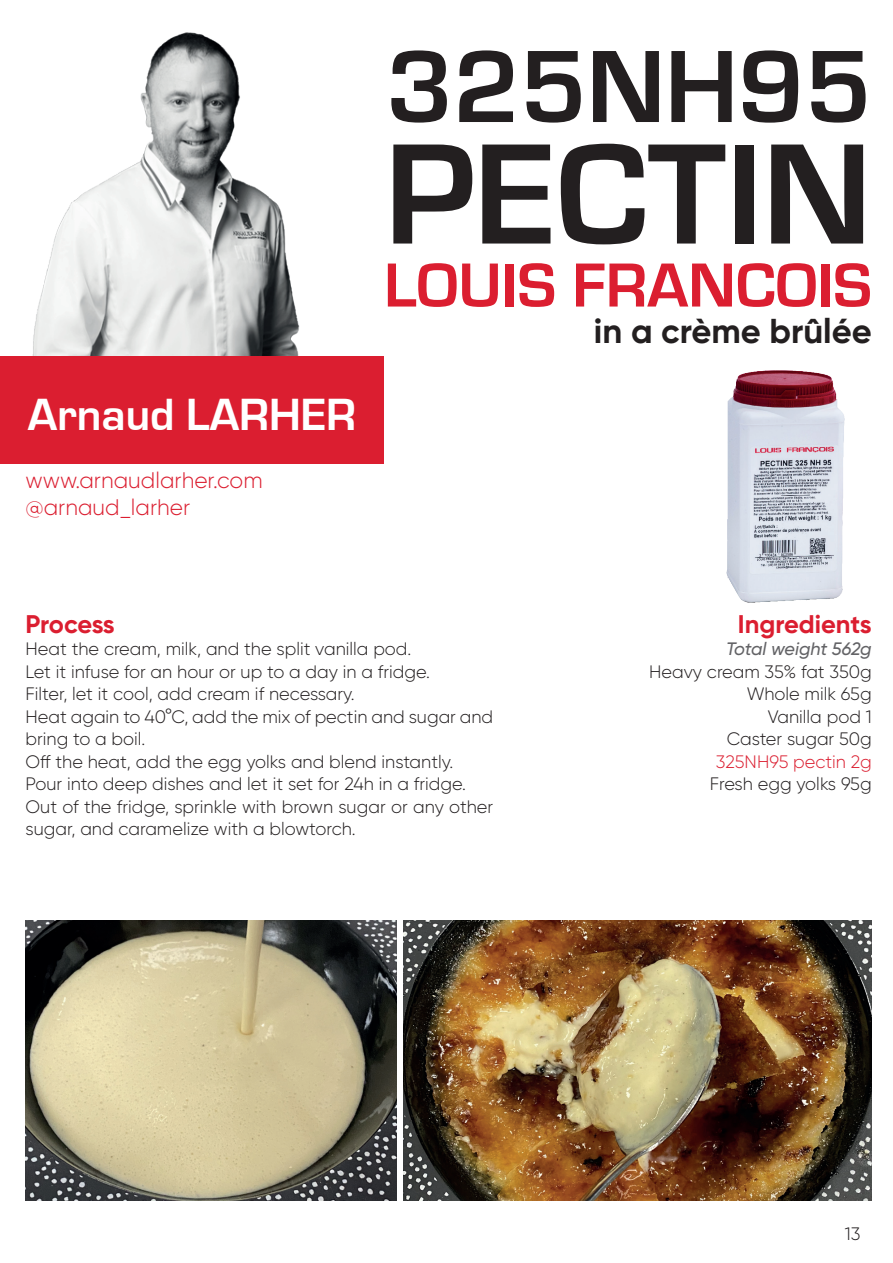
<style>
.page{position:relative;width:893px;height:1263px;background:#fff}
.page>*{position:absolute;margin:0;border:0;box-sizing:border-box;transform-origin:0 0}
.t1{font:700 148.5px "Eurostile";color:#231f20}
.t2{font:700 106.5px "Eurostile";color:#231f20}
.t3{font:700 64.5px "Eurostile";color:#db1e30}
.t4{font:700 46.5px "Eurostile";color:#fff}
.t5{font:700 34.5px "Gilroy";color:#231f20}
.t6{font:700 25.5px "Gilroy";color:#db1e30}
.t7{font:300 22.5px/27px "Gilroy";color:#db1e30}
.t8{font:300 18px/22.5px "Gilroy";color:#231f20;text-align:right}
.t9{font:italic 500 18px "Gilroy";letter-spacing:-.005em;color:#636366}
.t10{font:300 18px "Gilroy";color:#db1e30}
</style>
<div class="page">
<img style="left:726px;top:370px;width:119px;height:233px">
<img style="left:32px;top:32px;width:268px;height:324px">
<div style="left:0;top:356px;width:384px;height:107px;background:#db1e30"></div>
<img style="left:403px;top:921px;width:469px;height:279px">
<img style="left:26px;top:921px;width:370px;height:279px">
<h3 class="t4" style="left:28px;top:389px;width:330px">Arnaud LARHER</h3>
<p class="t7" style="left:26px;top:466px;width:239px">www.arnaudlarher.com @arnaud_larher</p>
<h2 class="t2" style="left:386px;top:29px;width:487px">325NH95</h2>
<h1 class="t1" style="left:385px;top:114px;width:489px">PECTIN</h1>
<h3 class="t3" style="left:384px;top:250px;width:489px">LOUIS FRANCOIS</h3>
<h3 class="t5" style="left:594px;top:309px;width:279px">in a crème brûlée</h3>
<h3 class="t6" style="left:26px;top:608px;width:91px">Process</h3>
<p class="t8" style="left:26px;top:637px;width:469px;text-align:left">Heat the cream, milk, and the split vanilla pod.<br>Let it infuse for an hour or up to a day in a fridge.<br>Filter, let it cool, add cream if necessary.<br>Heat again to 40°C, add the mix of pectin and sugar and bring to a boil.<br>Off the heat, add the egg yolks and blend instantly.<br>Pour into deep dishes and let it set for 24h in a fridge.<br>Out of the fridge, sprinkle with brown sugar or any other sugar, and caramelize with a blowtorch.</p>
<h3 class="t6" style="left:738px;top:608px;width:135px">Ingredients</h3>
<p class="t9" style="left:726px;top:638px;width:147px">Total weight 562g</p>
<p class="t8" style="left:649px;top:660px;width:224px">Heavy cream 35% fat 350g<br>Whole milk 65g<br>Vanilla pod 1<br>Caster sugar 50g</p>
<p class="t10" style="left:716px;top:750px;width:157px">325NH95 pectin 2g</p>
<p class="t8" style="left:710px;top:772px;width:163px">Fresh egg yolks 95g</p>
<p class="t8" style="left:845px;top:1222px;width:17px">13</p>
</div>
